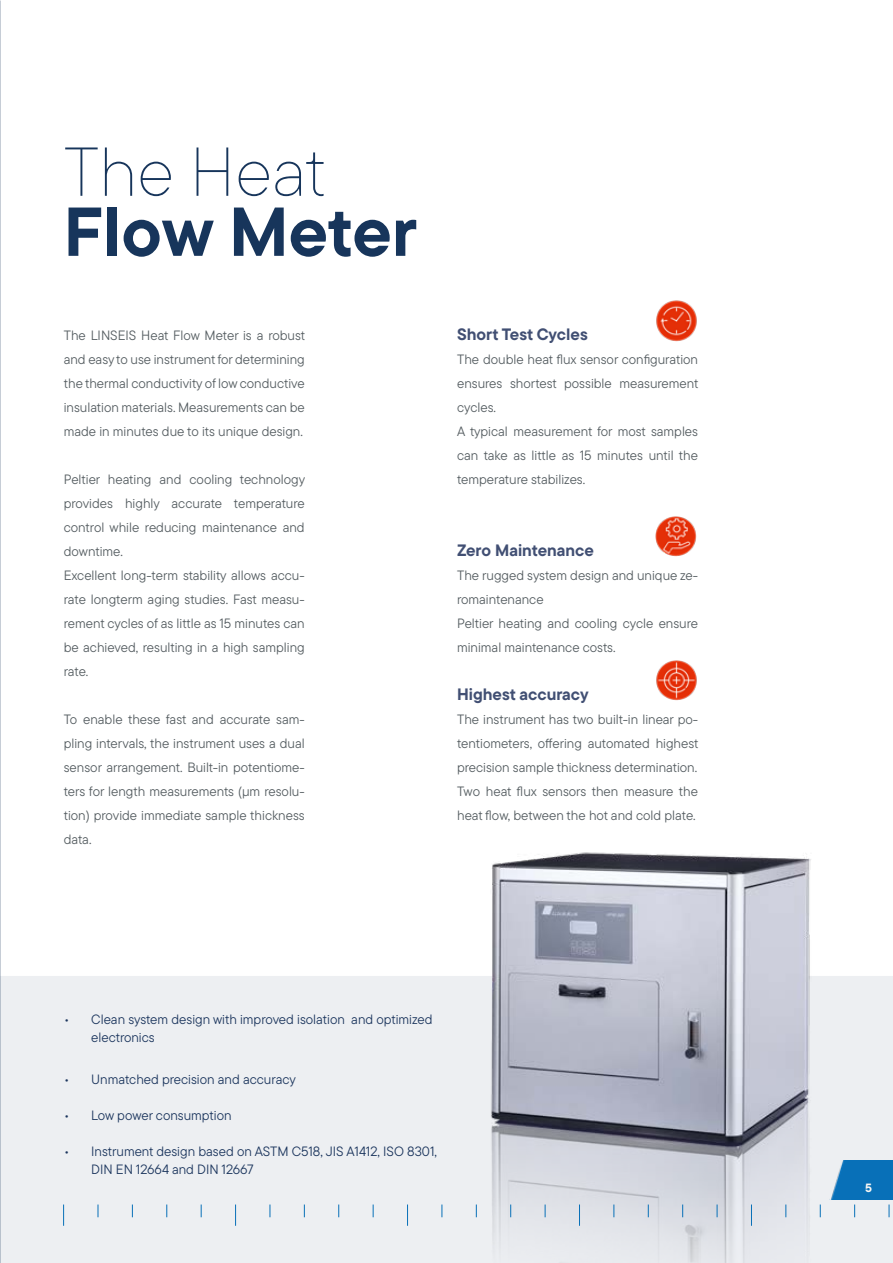
<style>
.page{position:relative;width:893px;height:1263px;background:#fff}
.page>*{position:absolute;margin:0;border:0;box-sizing:border-box;transform-origin:0 0}
.t1{font:700 69px "TT Commons Pro";color:#17355b}
.t2{font:100 69px "TT Commons Pro";color:#17355b}
.t3{font:700 16.5px "TT Commons Pro";color:#414f73}
.t4{font:13.5px/24px "TT Commons Pro";color:#545c60;text-align:justify}
.t5{font:13.5px/18px "TT Commons Pro";color:#1b355d}
.t6{font:700 12px "TT Commons Pro";color:#f9f7f4}
</style>
<div class="page">
<div style="left:0;top:976px;width:893px;height:287px;background:#edeff2"></div>
<img style="left:829px;top:1160px;width:64px;height:39px">
<img style="left:656px;top:300px;width:41px;height:42px">
<img style="left:655px;top:516px;width:42px;height:41px">
<img style="left:656px;top:660px;width:41px;height:41px">
<img style="left:466px;top:852px;width:363px;height:411px">
<svg style="left:63px;top:1204px;width:1px;height:22px"></svg>
<svg style="left:235px;top:1204px;width:1px;height:22px"></svg>
<svg style="left:407px;top:1204px;width:1px;height:22px"></svg>
<svg style="left:579px;top:1204px;width:1px;height:22px"></svg>
<svg style="left:751px;top:1204px;width:1px;height:22px"></svg>
<svg style="left:98px;top:1204px;width:1px;height:13px"></svg>
<svg style="left:270px;top:1204px;width:1px;height:13px"></svg>
<svg style="left:442px;top:1204px;width:1px;height:13px"></svg>
<svg style="left:614px;top:1204px;width:1px;height:13px"></svg>
<svg style="left:786px;top:1204px;width:1px;height:13px"></svg>
<svg style="left:132px;top:1204px;width:1px;height:13px"></svg>
<svg style="left:304px;top:1204px;width:1px;height:13px"></svg>
<svg style="left:476px;top:1204px;width:1px;height:13px"></svg>
<svg style="left:648px;top:1204px;width:1px;height:13px"></svg>
<svg style="left:820px;top:1204px;width:1px;height:13px"></svg>
<svg style="left:167px;top:1204px;width:1px;height:13px"></svg>
<svg style="left:338px;top:1204px;width:1px;height:13px"></svg>
<svg style="left:510px;top:1204px;width:1px;height:13px"></svg>
<svg style="left:682px;top:1204px;width:1px;height:13px"></svg>
<svg style="left:854px;top:1204px;width:1px;height:13px"></svg>
<svg style="left:201px;top:1204px;width:1px;height:13px"></svg>
<svg style="left:373px;top:1204px;width:1px;height:13px"></svg>
<svg style="left:545px;top:1204px;width:1px;height:13px"></svg>
<svg style="left:717px;top:1204px;width:1px;height:13px"></svg>
<svg style="left:889px;top:1204px;width:1px;height:13px"></svg>
<h1 class="t2" style="left:64px;top:125px;width:264px">The Heat</h1>
<h1 class="t1" style="left:64px;top:179px;width:355px">Flow Meter</h1>
<p class="t4" style="left:64px;top:323px;width:243px">The LINSEIS Heat Flow Meter is a robust and easy to use instrument for determining the thermal conductivity of low conductive insulation materials. Measurements can be made in minutes due to its unique design.</p>
<p class="t4" style="left:64px;top:467px;width:243px;text-align:left">Peltier heating and cooling technology provides highly accurate temperature control while reducing maintenance and downtime.<br>Excellent long-term stability allows accu&shy;rate longterm aging studies. Fast measu&shy;rement cycles of as little as 15 minutes can be achieved, resulting in a high sampling rate.</p>
<p class="t4" style="left:64px;top:707px;width:242px">To enable these fast and accurate sam&shy;pling intervals, the instrument uses a dual sensor arrangement. Built-in potentiome&shy;ters for length measurements (μm resolu&shy;tion) provide immediate sample thickness data.</p>
<p class="t3" style="left:457px;top:321px;width:132px">Short Test Cycles</p>
<p class="t4" style="left:457px;top:347px;width:243px;text-align:left">The double heat flux sensor configuration ensures shortest possible measurement cycles.<br>A typical measurement for most samples can take as little as 15 minutes until the temperature stabilizes.</p>
<p class="t3" style="left:457px;top:537px;width:138px">Zero Maintenance</p>
<p class="t4" style="left:457px;top:563px;width:242px;text-align:left">The rugged system design and unique ze&shy;romaintenance<br>Peltier heating and cooling cycle ensure minimal maintenance costs.</p>
<p class="t3" style="left:457px;top:681px;width:133px">Highest accuracy</p>
<p class="t4" style="left:457px;top:707px;width:243px">The instrument has two built-in linear po&shy;tentiometers, offering automated highest precision sample thickness determination.<br>Two heat flux sensors then measure the heat flow, between the hot and cold plate.</p>
<p class="t5" style="left:91px;top:1010px;width:343px;text-indent:-27px">• Clean system design with improved isolation and optimized electronics</p>
<p class="t5" style="left:64px;top:1070px;width:233px">• Unmatched precision and accuracy</p>
<p class="t5" style="left:64px;top:1106px;width:169px">• Low power consumption</p>
<p class="t5" style="left:91px;top:1142px;width:347px;text-indent:-27px">• Instrument design based on ASTM C518, JIS A1412, ISO 8301,<br>DIN EN 12664 and DIN 12667</p>
<p class="t6" style="left:865px;top:1178px;width:8px">5</p>
</div>
